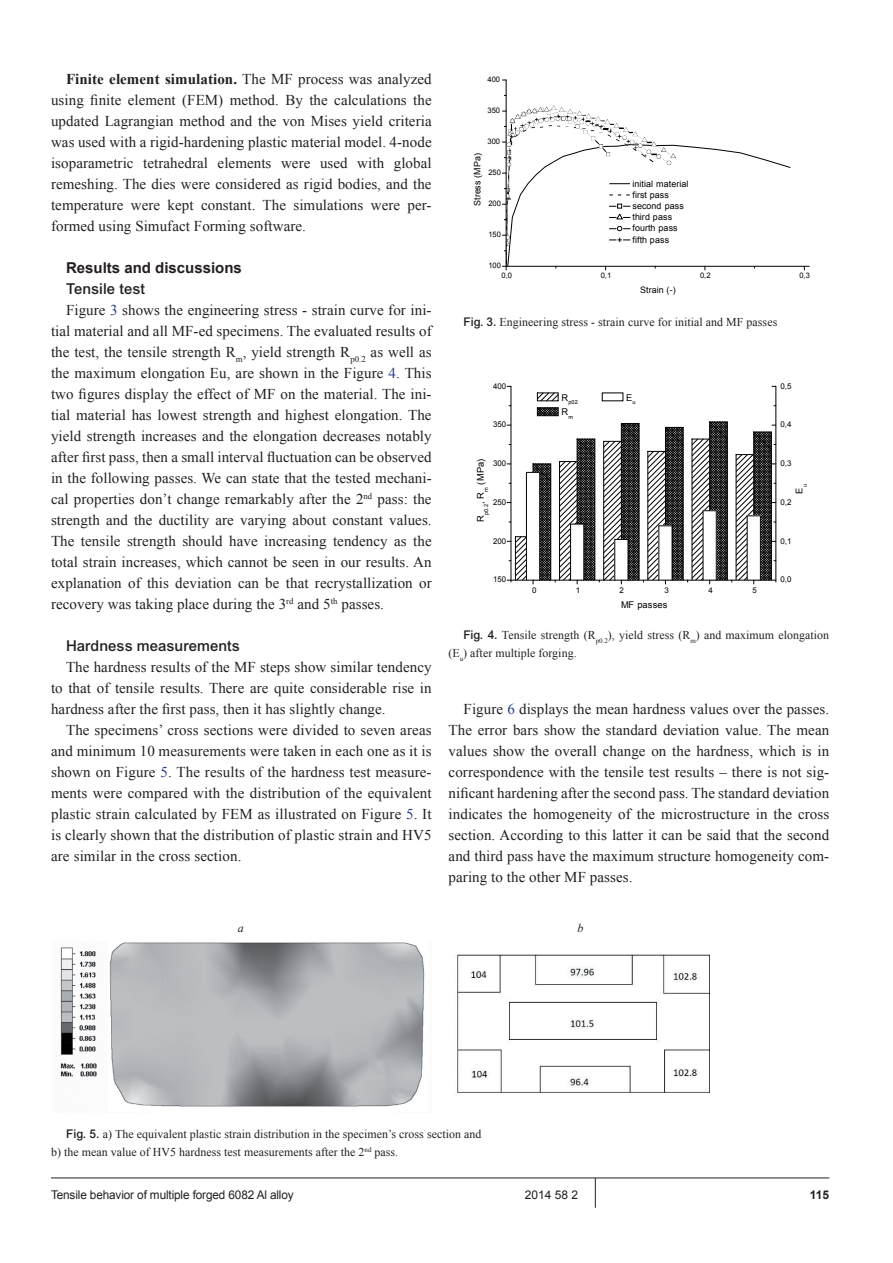
<style>
.page{position:relative;width:893px;height:1263px;background:#fff}
.page>*{position:absolute;margin:0;border:0;box-sizing:border-box;transform-origin:0 0}
.t1{font:15px/21px "Times New Roman";letter-spacing:.005em;color:#231f20;text-align:justify}
.t2{font:500 15px "Arial MT Std";letter-spacing:.005em;color:#231f20}
.t3{font:700 15px "Arial";color:#231f20}
.t4{font:12px/18px "Times New Roman";letter-spacing:.005em;color:#231f20}
.t5{font:12px "Arial";letter-spacing:-.01em;color:#231f20}
.t6{font:700 12px "Arial";color:#231f20}
.t7{font:italic 12px "Times New Roman";color:#231f20}
.t8{font:9.3px "Arial";letter-spacing:.015em;color:#000001}
.t9{font:8.85px/11.2px "Arial";letter-spacing:.01em;color:#000001}
.t10{font:7.95px "Arial";letter-spacing:-.01em;color:#000001}
.t11{font:7.65px "Arial";letter-spacing:-.005em;color:#000001}
.t12{font:5.55px "Arial";color:#000001}
.s1{font-weight:700}
.s2{color:#253f8e}
.s3{font-family:"Arial MT Std";font-weight:500}
</style>
<div class="page">
<hr style="left:51px;top:1177px;width:778px;height:1px;background:#231f20">
<hr style="left:595px;top:1178px;width:1px;height:30px;background:#231f20">
<img style="left:504px;top:106px;width:143px;height:35px">
<hr style="left:506px;top:80px;width:1px;height:190px;background:#000001">
<hr style="left:502px;top:266px;width:307px;height:1px;background:#000001">
<svg style="left:502px;top:141px;width:290px;height:129px"></svg>
<hr style="left:511px;top:386px;width:1px;height:196px;background:#000001">
<hr style="left:775px;top:386px;width:1px;height:196px;background:#000001">
<svg style="left:537px;top:393px;width:22px;height:23px"></svg>
<svg style="left:507px;top:422px;width:269px;height:162px"></svg>
<img style="left:60px;top:942px;width:365px;height:165px">
<img style="left:455px;top:954px;width:254px;height:140px">
<p class="t1" style="left:51px;top:68px;width:382px;text-indent:15px"><span class="s1">Finite element simulation.</span> The MF process was analyzed using finite element (FEM) method. By the calculations the updated Lagrangian method and the von Mises yield criteria was used with a rigid-hardening plastic material model. 4-node isoparametric tetrahedral elements were used with global remeshing. The dies were considered as rigid bodies, and the temperature were kept constant. The simulations were per&shy;formed using Simufact Forming software.</p>
<p class="t3" style="left:66px;top:258px;width:177px">Results and discussions</p>
<p class="t2" style="left:66px;top:280px;width:80px">Tensile test</p>
<p class="t1" style="left:51px;top:299px;width:382px;text-indent:15px">Figure <span class="s2">3</span> shows the engineering stress - strain curve for ini&shy;tial material and all MF-ed specimens. The evaluated results of the test, the tensile strength R<sub>m</sub>, yield strength R<sub>p0.2</sub> as well as the maximum elongation Eu, are shown in the Figure <span class="s2">4</span>. This two figures display the effect of MF on the material. The ini&shy;tial material has lowest strength and highest elongation. The yield strength increases and the elongation decreases notably after first pass, then a small interval fluctuation can be observed in the following passes. We can state that the tested mechani&shy;cal properties don’t change remarkably after the 2<sup>nd</sup> pass: the strength and the ductility are varying about constant values.<br>The tensile strength should have increasing tendency as the total strain increases, which cannot be seen in our results. An explanation of this deviation can be that recrystallization or recovery was taking place during the 3<sup>rd</sup> and 5<sup>th</sup> passes.</p>
<p class="t2" style="left:66px;top:637px;width:175px">Hardness measurements</p>
<p class="t1" style="left:51px;top:656px;width:382px;text-indent:15px">The hardness results of the MF steps show similar tendency to that of tensile results. There are quite considerable rise in hardness after the first pass, then it has slightly change.</p>
<p class="t1" style="left:51px;top:719px;width:382px;text-indent:15px">The specimens’ cross sections were divided to seven areas and minimum 10 measurements were taken in each one as it is shown on Figure <span class="s2">5</span>. The results of the hardness test measure&shy;ments were compared with the distribution of the equivalent plastic strain calculated by FEM as illustrated on Figure <span class="s2">5</span>. It is clearly shown that the distribution of plastic strain and HV5 are similar in the cross section.</p>
<p class="t11" style="left:487px;top:74px;width:14px">400</p>
<p class="t11" style="left:487px;top:105px;width:14px">350</p>
<p class="t11" style="left:487px;top:136px;width:14px">300</p>
<p class="t11" style="left:488px;top:167px;width:14px">250</p>
<p class="t11" style="left:488px;top:198px;width:14px">200</p>
<p class="t11" style="left:488px;top:229px;width:14px">150</p>
<p class="t9" style="left:472px;top:206px;width:55px;rotate:-90deg">Stress (MPa)</p>
<p class="t11" style="left:488px;top:260px;width:14px">100</p>
<p class="t9" style="left:633px;top:178px;width:58px">initial material first pass second pass third pass fourth pass fifth pass</p>
<p class="t11" style="left:502px;top:270px;width:12px">0,0</p>
<p class="t11" style="left:601px;top:270px;width:12px">0,1</p>
<p class="t11" style="left:700px;top:270px;width:12px">0,2</p>
<p class="t11" style="left:799px;top:270px;width:12px">0,3</p>
<p class="t9" style="left:640px;top:284px;width:37px">Strain (-)</p>
<p class="t4" style="left:464px;top:313px;width:315px"><span class="s3">Fig. 3.</span> Engineering stress - strain curve for initial and MF passes</p>
<p class="t10" style="left:493px;top:380px;width:14px">400</p>
<p class="t10" style="left:493px;top:419px;width:14px">350</p>
<p class="t8" style="left:562px;top:391px;width:8px">R</p>
<p class="t8" style="left:626px;top:391px;width:8px">E</p>
<p class="t12" style="left:568px;top:398px;width:11px">p02</p>
<p class="t12" style="left:632px;top:398px;width:5px">u</p>
<p class="t8" style="left:562px;top:406px;width:13px">R<sub>m</sub></p>
<p class="t10" style="left:781px;top:380px;width:13px">0,5</p>
<p class="t10" style="left:781px;top:419px;width:13px">0,4</p>
<p class="t8" style="left:474px;top:522px;width:65px;rotate:-90deg">R , R (MPa)</p>
<p class="t10" style="left:493px;top:458px;width:14px">300</p>
<p class="t10" style="left:781px;top:458px;width:13px">0,3</p>
<p class="t10" style="left:493px;top:496px;width:14px">250</p>
<p class="t10" style="left:781px;top:496px;width:13px">0,2</p>
<p class="t10" style="left:493px;top:535px;width:14px">200</p>
<p class="t10" style="left:781px;top:535px;width:13px">0,1</p>
<p class="t10" style="left:493px;top:574px;width:14px">150</p>
<p class="t10" style="left:532px;top:584px;width:6px">0</p>
<p class="t10" style="left:576px;top:584px;width:6px">1</p>
<p class="t10" style="left:620px;top:584px;width:6px">2</p>
<p class="t10" style="left:664px;top:584px;width:6px">3</p>
<p class="t10" style="left:708px;top:584px;width:6px">4</p>
<p class="t10" style="left:752px;top:584px;width:6px">5</p>
<p class="t8" style="left:621px;top:598px;width:48px">MF passes</p>
<p class="t12" style="left:801px;top:487px;width:5px;rotate:-90deg">u</p>
<p class="t12" style="left:482px;top:492px;width:6px;rotate:-90deg">m</p>
<p class="t8" style="left:793px;top:494px;width:8px;rotate:-90deg">E</p>
<p class="t12" style="left:482px;top:515px;width:12px;rotate:-90deg">p0.2</p>
<p class="t10" style="left:780px;top:574px;width:13px">0,0</p>
<p class="t4" style="left:448px;top:626px;width:382px;text-indent:15px"><span class="s3">Fig. 4.</span> Tensile strength (R<sub>p0.2</sub>), yield stress (R<sub>m</sub>) and maximum elongation (E<sub>u</sub>) after multiple forging.</p>
<p class="t1" style="left:449px;top:698px;width:382px;text-indent:15px">Figure <span class="s2">6</span> displays the mean hardness values over the passes.<br>The error bars show the standard deviation value. The mean values show the overall change on the hardness, which is in correspondence with the tensile test results – there is not sig&shy;nificant hardening after the second pass. The standard deviation indicates the homogeneity of the microstructure in the cross section. According to this latter it can be said that the second and third pass have the maximum structure homogeneity com&shy;paring to the other MF passes.</p>
<p class="t7" style="left:238px;top:920px;width:7px">a</p>
<p class="t7" style="left:578px;top:920px;width:7px">b</p>
<p class="t4" style="left:51px;top:1124px;width:432px;text-indent:15px"><span class="s3">Fig. 5.</span> a) The equivalent plastic strain distribution in the specimen’s cross section and b) the mean value of HV5 hardness test measurements after the 2<sup>nd</sup> pass.</p>
<p class="t5" style="left:51px;top:1186px;width:244px">Tensile behavior of multiple forged 6082 Al alloy</p>
<p class="t5" style="left:525px;top:1186px;width:55px">2014 58 2</p>
<p class="t6" style="left:810px;top:1186px;width:21px">115</p>
</div>
